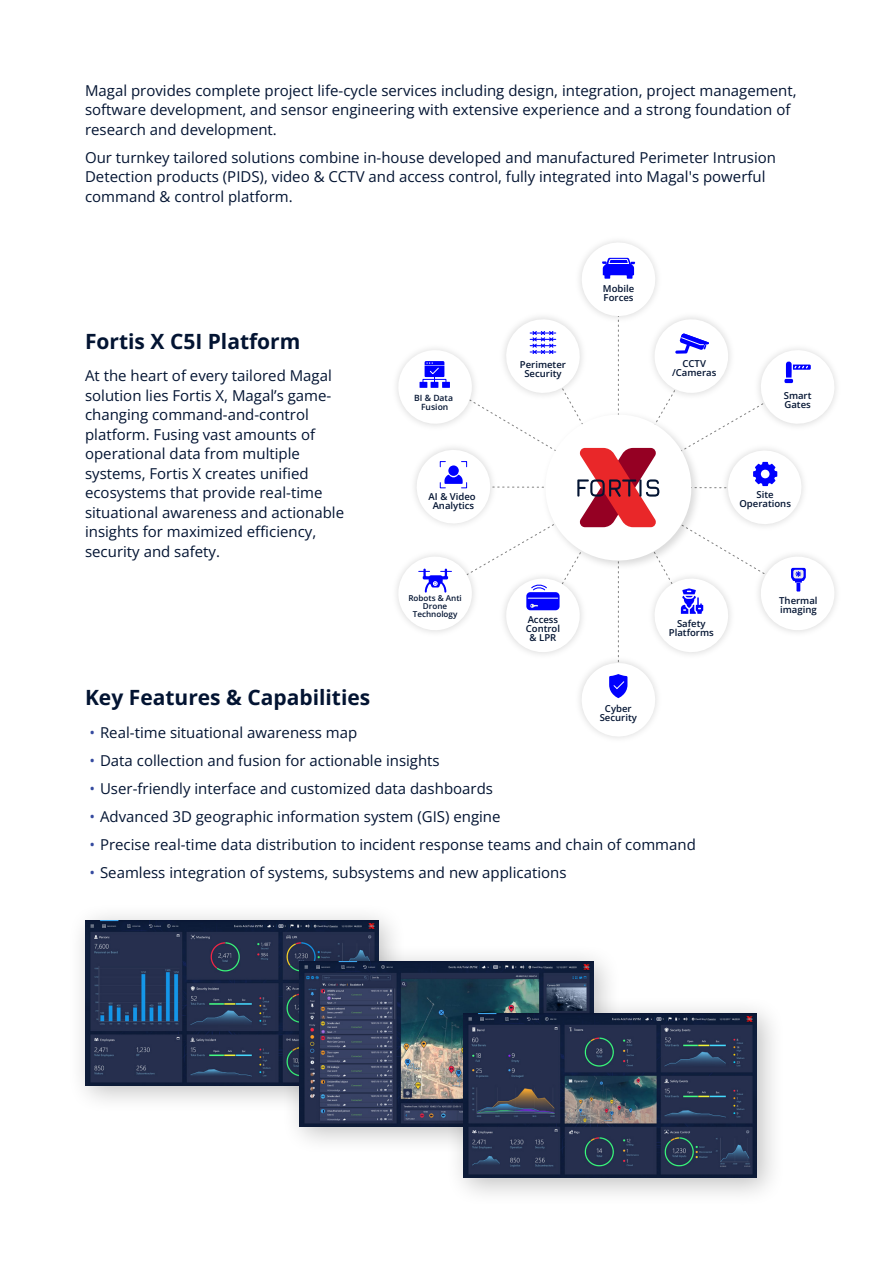
<style>
.page{position:relative;width:893px;height:1263px;background:#fff}
.page>*{position:absolute;margin:0;border:0;box-sizing:border-box;transform-origin:0 0}
.t1{font:700 21px "Open Sans";color:#031432}
.t2{font:15px/19.5px "Open Sans";color:#031432}
.t3{font:600 9.6px/9px "Open Sans";color:#031432;text-align:center}
.t4{font:600 8.55px/9px "Open Sans";color:#031432;text-align:center}
.t5{font:600 8.1px/8.1px "Open Sans";color:#031432;text-align:center}
.t6{font:600 7.65px/9px "Open Sans";color:#031432;text-align:center}
.s1{color:#344a9f}
</style>
<div class="page">
<div style="left:66px;top:902px;width:342px;height:213px;background:#000;opacity:.25"></div>
<img style="left:85px;top:921px;width:293px;height:164px">
<div style="left:281px;top:943px;width:341px;height:212px;background:#000;opacity:.25"></div>
<img style="left:300px;top:961px;width:293px;height:165px">
<div style="left:445px;top:994px;width:341px;height:213px;background:#000;opacity:.25"></div>
<img style="left:464px;top:1013px;width:293px;height:165px">
<svg style="left:396px;top:240px;width:441px;height:499px"></svg>
<p class="t2" style="left:85px;top:80px;width:713px">Magal provides complete project life-cycle services including design, integration, project management, software development, and sensor engineering with extensive experience and a strong foundation of research and development.</p>
<p class="t2" style="left:85px;top:147px;width:692px">Our turnkey tailored solutions combine in-house developed and manufactured Perimeter Intrusion<br>Detection products (PIDS), video &amp; CCTV and access control, fully integrated into Magal's powerful command &amp; control platform.</p>
<h1 class="t1" style="left:85px;top:327px;width:217px">Fortis X C5I Platform</h1>
<p class="t2" style="left:85px;top:366px;width:261px">At the heart of every tailored Magal solution lies Fortis X, Magal’s game&shy;changing command-and-control platform. Fusing vast amounts of operational data from multiple systems, Fortis X creates unified ecosystems that provide real-time situational awareness and actionable insights for maximized efficiency, security and safety.</p>
<p class="t4" style="left:414px;top:393px;width:40px">BI &amp; Data<br>Fusion</p>
<p class="t3" style="left:429px;top:491px;width:49px">AI &amp; Video<br>Analytics</p>
<p class="t5" style="left:408px;top:594px;width:55px">Robots &amp; Anti<br>Drone<br>Technology</p>
<p class="t3" style="left:520px;top:359px;width:48px">Perimeter<br>Security</p>
<p class="t3" style="left:603px;top:284px;width:33px;text-align:left">Mobile<br>Forces</p>
<p class="t3" style="left:672px;top:359px;width:46px">CCTV /Cameras</p>
<p class="t3" style="left:526px;top:615px;width:36px">Access<br>Control &amp; LPR</p>
<p class="t3" style="left:669px;top:619px;width:47px">Safety<br>Platforms</p>
<h1 class="t1" style="left:85px;top:683px;width:287px">Key Features &amp; Capabilities</h1>
<p class="t2" style="left:90px;top:722px;width:269px"><span class="s1">•</span> Real-time situational awareness map</p>
<p class="t2" style="left:90px;top:750px;width:352px"><span class="s1">•</span> Data collection and fusion for actionable insights</p>
<p class="t2" style="left:90px;top:778px;width:405px"><span class="s1">•</span> User-friendly interface and customized data dashboards</p>
<p class="t2" style="left:90px;top:806px;width:413px"><span class="s1">•</span> Advanced 3D geographic information system (GIS) engine</p>
<p class="t2" style="left:90px;top:834px;width:608px"><span class="s1">•</span> Precise real-time data distribution to incident response teams and chain of command</p>
<p class="t2" style="left:90px;top:862px;width:478px"><span class="s1">•</span> Seamless integration of systems, subsystems and new applications</p>
<p class="t6" style="left:600px;top:701px;width:38px">Perimeter<br>Systems</p>
<p class="t3" style="left:600px;top:703px;width:39px">Cyber<br>Security</p>
<p class="t3" style="left:784px;top:391px;width:29px;text-align:left">Smart<br>Gates</p>
<p class="t3" style="left:739px;top:490px;width:53px">Site<br>Operations</p>
<p class="t3" style="left:779px;top:596px;width:40px;text-align:left">Thermal imaging</p>
</div>
